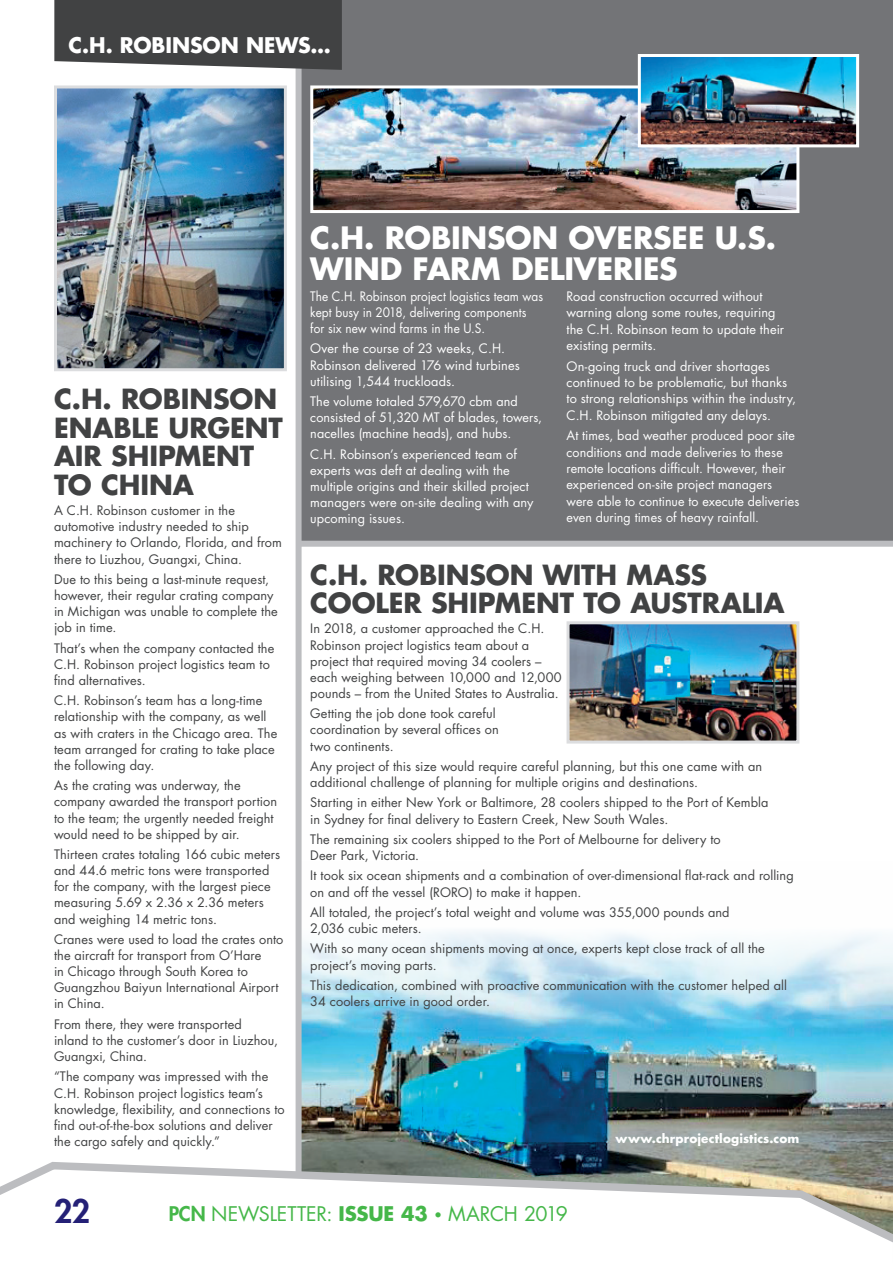
<style>
.page{position:relative;width:893px;height:1263px;background:#fff}
.page>*{position:absolute;margin:0;border:0;box-sizing:border-box;transform-origin:0 0}
.t1{font:800 31.65px "Futura Std";color:#242076}
.t2{font:700 30px/31.5px "Futura Std";letter-spacing:-.005em;color:#fff}
.t3{font:700 27px/28.5px "Futura Std";letter-spacing:-.005em;color:#414243}
.t4{font:700 21px "Futura Std";letter-spacing:-.005em;color:#fff}
.t5{font:19.65px "Futura Std";letter-spacing:-.01em;color:#45b749}
.t6{font:12.75px/16.2px "Futura Std";letter-spacing:.01em;color:#414243}
.t7{font:12.75px/16.4px "Futura Std";letter-spacing:.005em;color:#fff}
.t8{font:12.75px/16.2px "Futura Std";letter-spacing:.005em;color:#fff;scale:.93 1}
.t9{font:700 12px "Futura Std";letter-spacing:.01em;color:#fff}
.s1{font-weight:800}
.s2{font-weight:700}
.s3{font-size:13.65px}
</style>
<div class="page">
<div style="left:299px;top:0;width:594px;height:544px;background:#737477"></div>
<img style="left:302px;top:931px;width:591px;height:227px">
<img style="left:58px;top:89px;width:225px;height:278px">
<div style="left:54px;top:85px;width:233px;height:286px;border:3px solid #dcdddf"></div>
<img style="left:314px;top:89px;width:481px;height:120px">
<div style="left:310px;top:85px;width:489px;height:128px;border:3px solid #fff"></div>
<div style="left:299px;top:541px;width:594px;height:6px;background:#bcbdc0"></div>
<div style="left:296px;top:54px;width:6px;height:1120px;background:#bcbdc0"></div>
<svg style="left:54px;top:0;width:288px;height:70px;background:#4d4e4f"></svg>
<img style="left:642px;top:58px;width:213px;height:85px">
<div style="left:638px;top:54px;width:221px;height:93px;border:3px solid #fff"></div>
<svg style="left:0;top:1158px;width:893px;height:85px"></svg>
<img style="left:571px;top:625px;width:224px;height:114px">
<div style="left:567px;top:621px;width:232px;height:122px;border:3px solid #dcdddf"></div>
<h3 class="t4" style="left:69px;top:31px;width:264px">C.H. ROBINSON NEWS...</h3>
<h3 class="t3" style="left:54px;top:385px;width:230px">C.H. ROBINSON<br>ENABLE URGENT<br>AIR SHIPMENT<br>TO CHINA</h3>
<p class="t6" style="left:54px;top:502px;width:229px">A C.H. Robinson customer in the automotive industry needed to ship machinery to Orlando, Florida, and from there to Liuzhou, Guangxi, China.</p>
<p class="t6" style="left:54px;top:571px;width:225px">Due to this being a last-minute request, however, their regular crating company in Michigan was unable to complete the job in time.</p>
<p class="t6" style="left:54px;top:640px;width:222px">That’s when the company contacted the<br>C.H. Robinson project logistics team to find alternatives.</p>
<p class="t6" style="left:54px;top:693px;width:225px">C.H. Robinson’s team has a long-time relationship with the company, as well as with craters in the Chicago area. The team arranged for crating to take place the following day.</p>
<p class="t6" style="left:54px;top:778px;width:225px">As the crating was underway, the company awarded the transport portion to the team; the urgently needed freight would need to be shipped by air.</p>
<p class="t6" style="left:54px;top:846px;width:228px">Thirteen crates totaling 166 cubic meters and 44.6 metric tons were transported for the company, with the largest piece measuring 5.69 x 2.36 x 2.36 meters and weighing 14 metric tons.</p>
<p class="t6" style="left:54px;top:931px;width:231px">Cranes were used to load the crates onto the aircraft for transport from O’Hare<br>in Chicago through South Korea to<br>Guangzhou Baiyun International Airport in China.</p>
<p class="t6" style="left:54px;top:1016px;width:225px">From there, they were transported inland to the customer’s door in Liuzhou,<br>Guangxi, China.</p>
<p class="t6" style="left:54px;top:1069px;width:232px">“The company was impressed with the C.H. Robinson project logistics team’s knowledge, flexibility, and connections to find out-of-the-box solutions and deliver the cargo safely and quickly.”</p>
<h2 class="t2" style="left:310px;top:221px;width:467px">C.H. ROBINSON OVERSEE U.S.<br>WIND FARM DELIVERIES</h2>
<p class="t8" style="left:310px;top:288px;width:252px">The C.H. Robinson project logistics team was kept busy in 2018, delivering components for six new wind farms in the U.S.</p>
<p class="t7" style="left:310px;top:341px;width:211px">Over the course of 23 weeks, C.H.<br>Robinson delivered 176 wind turbines utilising 1,544 truckloads.</p>
<p class="t7" style="left:310px;top:393px;width:233px">The volume totaled 579,670 cbm and consisted of 51,320 MT of blades, towers, nacelles (machine heads), and hubs.</p>
<p class="t7" style="left:310px;top:446px;width:225px">C.H. Robinson’s experienced team of experts was deft at dealing with the multiple origins and their skilled project managers were on-site dealing with any upcoming issues.</p>
<p class="t7" style="left:567px;top:288px;width:219px">Road construction occurred without warning along some routes, requiring the C.H. Robinson team to update their existing permits.</p>
<p class="t7" style="left:567px;top:358px;width:231px">On-going truck and driver shortages continued to be problematic, but thanks to strong relationships within the industry, C.H. Robinson mitigated any delays.</p>
<p class="t7" style="left:567px;top:428px;width:234px">At times, bad weather produced poor site conditions and made deliveries to these remote locations difficult. However, their experienced on-site project managers were able to continue to execute deliveries even during times of heavy rainfall.</p>
<h3 class="t3" style="left:310px;top:560px;width:476px">C.H. ROBINSON WITH MASS<br>COOLER SHIPMENT TO AUSTRALIA</h3>
<p class="t6" style="left:310px;top:621px;width:253px">In 2018, a customer approached the C.H.<br>Robinson project logistics team about a project that required moving 34 coolers – each weighing between 10,000 and 12,000 pounds – from the United States to Australia.</p>
<p class="t6" style="left:310px;top:706px;width:190px">Getting the job done took careful coordination by several offices on two continents.</p>
<p class="t6" style="left:310px;top:758px;width:454px">Any project of this size would require careful planning, but this one came with an additional challenge of planning for multiple origins and destinations.</p>
<p class="t6" style="left:310px;top:795px;width:460px">Starting in either New York or Baltimore, 28 coolers shipped to the Port of Kembla in Sydney for final delivery to Eastern Creek, New South Wales.</p>
<p class="t6" style="left:310px;top:831px;width:412px">The remaining six coolers shipped to the Port of Melbourne for delivery to<br>Deer Park, Victoria.</p>
<p class="t6" style="left:310px;top:868px;width:485px">It took six ocean shipments and a combination of over-dimensional flat-rack and rolling on and off the vessel (RORO) to make it happen.</p>
<p class="t6" style="left:310px;top:904px;width:421px">All totaled, the project’s total weight and volume was 355,000 pounds and<br>2,036 cubic meters.</p>
<p class="t6" style="left:310px;top:941px;width:456px">With so many ocean shipments moving at once, experts kept close track of all the project’s moving parts.</p>
<p class="t6" style="left:310px;top:977px;width:478px">This dedication, combined with proactive communication with the customer helped all<br>34 coolers arrive in good order.</p>
<p class="t9" style="left:615px;top:1131px;width:185px">www.chrprojectlogistics.com</p>
<h1 class="t1" style="left:54px;top:1192px;width:37px">22</h1>
<h3 class="t5" style="left:169px;top:1201px;width:401px"><span class="s1">PCN</span> NEWSLETTER: <span class="s2">ISSUE 43</span> <span class="s3">•</span> MARCH 2019</h3>
</div>
